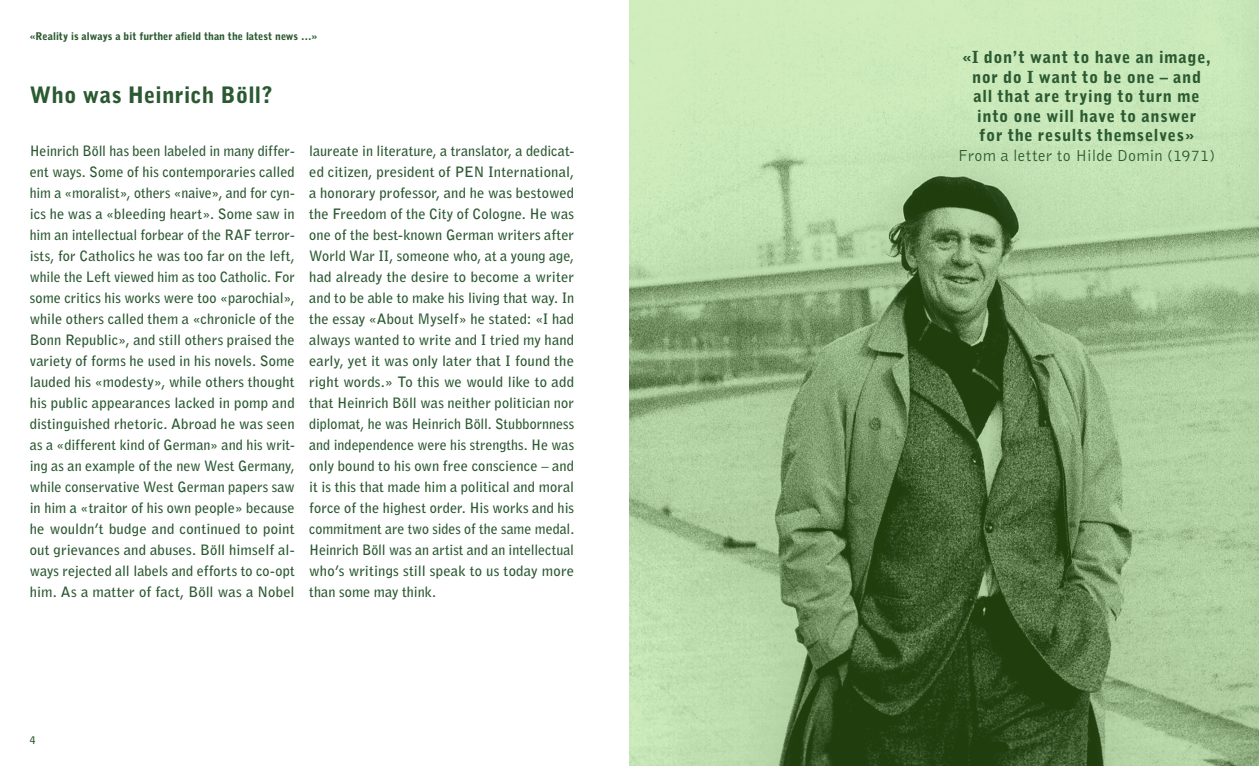
<style>
.page{position:relative;width:1259px;height:766px;background:#fff}
.page>*{position:absolute;margin:0;border:0;box-sizing:border-box;transform-origin:0 0}
.t1{font:900 22.5px "Bell Gothic Std";letter-spacing:.01em;color:#2b5931}
.t2{font:900 16.5px/19.5px "Bell Gothic Std";letter-spacing:.035em;color:#2b5931;text-align:center}
.t3{font:16.5px "Bell Gothic";letter-spacing:.02em;color:#2b5931}
.t4{font:700 14.25px/21px "Bell Gothic Std";letter-spacing:.01em;color:#2b5931;text-align:justify}
.t5{font:900 10.5px "Bell Gothic Std";color:#2b5931}
.t6{font:700 10.5px "Bell Gothic Std";color:#2b5931}
</style>
<div class="page">
<svg style="left:629px;top:0;width:630px;height:765px"></svg>
<p class="t5" style="left:30px;top:30px;width:289px">«Reality is always a bit further afield than the latest news …»</p>
<h1 class="t1" style="left:30px;top:82px;width:245px">Who was Heinrich Böll?</h1>
<p class="t4" style="left:30px;top:140px;width:266px">Heinrich Böll has been labeled in many differ&shy;ent ways. Some of his contemporaries called him a «moralist», others «naive», and for cyn&shy;ics he was a «bleeding heart». Some saw in him an intellectual forbear of the RAF terror&shy;ists, for Catholics he was too far on the left, while the Left viewed him as too Catholic. For some critics his works were too «parochial», while others called them a «chronicle of the Bonn Republic», and still others praised the variety of forms he used in his novels. Some lauded his «modesty», while others thought his public appearances lacked in pomp and distinguished rhetoric. Abroad he was seen as a «different kind of German» and his writ&shy;ing as an example of the new West Germany, while conservative West German papers saw in him a «traitor of his own people» because he wouldn’t budge and continued to point out grievances and abuses. Böll himself al&shy;ways rejected all labels and efforts to co-opt him. As a matter of fact, Böll was a Nobel</p>
<p class="t4" style="left:309px;top:140px;width:266px">laureate in literature, a translator, a dedicat&shy;ed citizen, president of PEN International, a honorary professor, and he was bestowed the Freedom of the City of Cologne. He was one of the best-known German writers after World War II, someone who, at a young age, had already the desire to become a writer and to be able to make his living that way. In the essay «About Myself» he stated: «I had always wanted to write and I tried my hand early, yet it was only later that I found the right words.» To this we would like to add that Heinrich Böll was neither politician nor diplomat, he was Heinrich Böll. Stubbornness and independence were his strengths. He was only bound to his own free conscience – and it is this that made him a political and moral force of the highest order. His works and his commitment are two sides of the same medal.<br>Heinrich Böll was an artist and an intellectual who’s writings still speak to us today more than some may think.</p>
<p class="t6" style="left:30px;top:734px;width:7px">4</p>
<p class="t2" style="left:962px;top:48px;width:250px">«I don’t want to have an image, nor do I want to be one – and all that are trying to turn me into one will have to answer<br>for the results themselves»</p>
<p class="t3" style="left:958px;top:145px;width:259px">From a letter to Hilde Domin (1971)</p>
</div>
